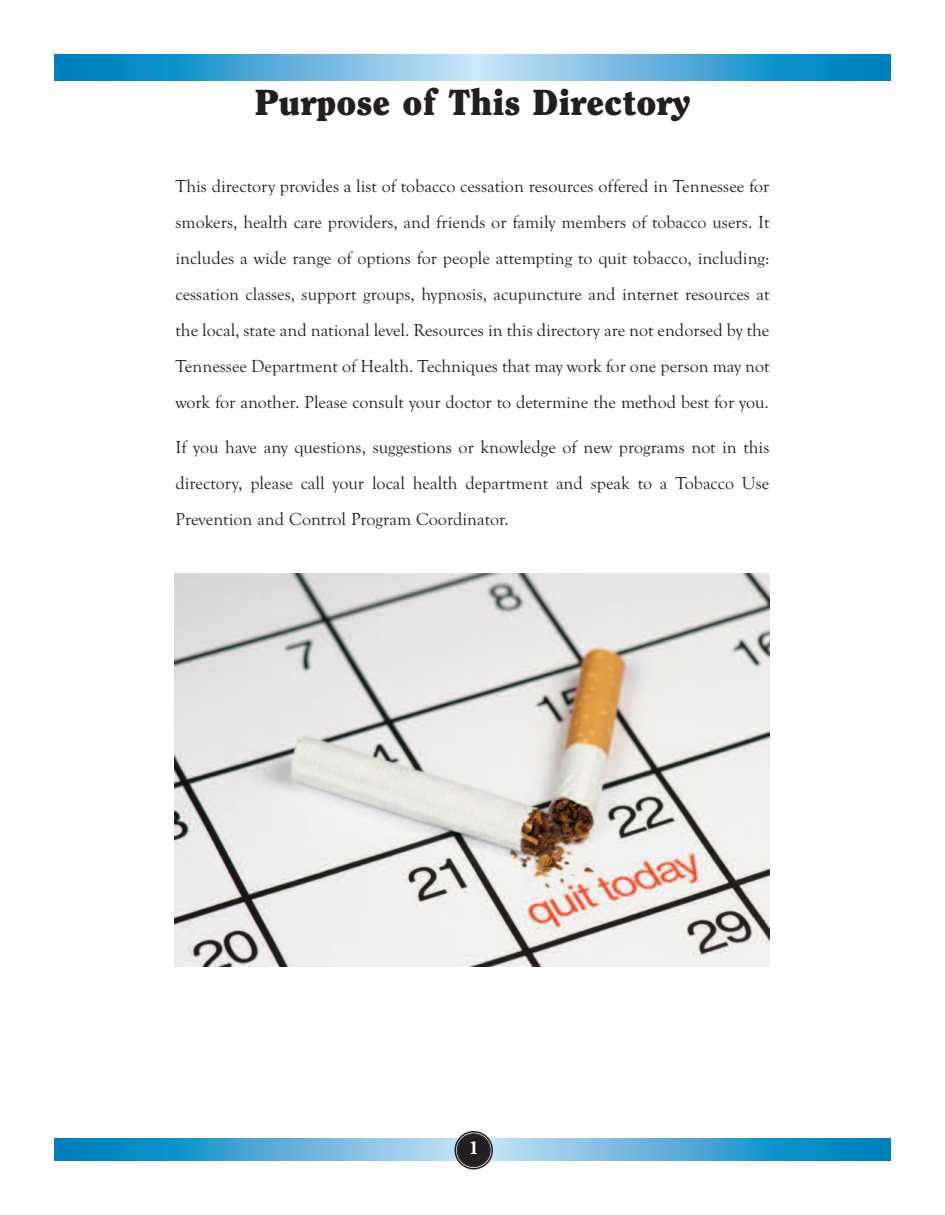
<style>
.page{position:relative;width:945px;height:1215px;background:#fff}
.page>*{position:absolute;margin:0;border:0;box-sizing:border-box;transform-origin:0 0}
.t1{font:900 36px "Clearface";color:#231f20}
.t2{font:18px/36px "Goudy Old Style T";color:#231f20;text-align:justify}
.t3{font:800 18px "Clearface";color:#fff}
</style>
<div class="page">
<svg style="left:54px;top:54px;width:837px;height:27px;background:#54acd8"></svg>
<svg style="left:54px;top:1139px;width:837px;height:22px;background:#4ea9d6"></svg>
<img style="left:174px;top:573px;width:596px;height:393px">
<svg style="left:454px;top:1131px;width:40px;height:39px"></svg>
<h1 class="t1" style="left:254px;top:88px;width:438px">Purpose of This Directory</h1>
<p class="t2" style="left:175px;top:167px;width:596px">This directory provides a list of tobacco cessation resources offered in Tennessee for smokers, health care providers, and friends or family members of tobacco users. It includes a wide range of options for people attempting to quit tobacco, including: cessation classes, support groups, hypnosis, acupuncture and internet resources at the local, state and national level. Resources in this directory are not endorsed by the Tennessee Department of Health. Techniques that may work for one person may not work for another. Please consult your doctor to determine the method best for you.</p>
<p class="t2" style="left:175px;top:428px;width:596px">If you have any questions, suggestions or knowledge of new programs not in this directory, please call your local health department and speak to a Tobacco Use Prevention and Control Program Coordinator.</p>
<p class="t3" style="left:469px;top:1140px;width:12px">1</p>
</div>
